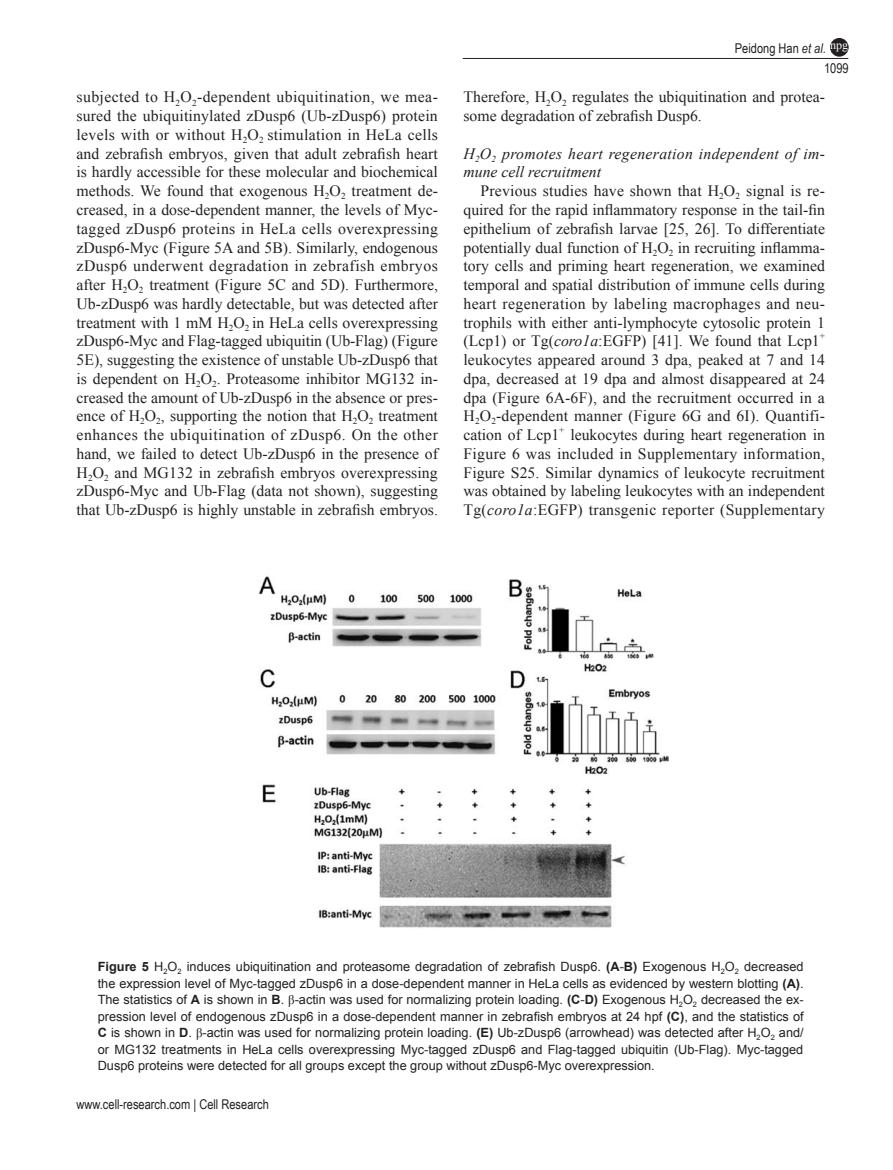
<style>
.page{position:relative;width:893px;height:1170px;background:#fff}
.page>*{position:absolute;margin:0;border:0;box-sizing:border-box;transform-origin:0 0}
.t1{font:15.75px/18.8px "Times New Roman";color:#231f20;text-align:justify}
.t2{font:italic 15.75px/18.8px "Times New Roman";letter-spacing:.02em;color:#231f20}
.t3{font:13.5px/20px "Arial Narrow";color:#231f20}
.t4{font:12.75px/16.5px "Arial";color:#231f20;text-align:justify}
.t5{font:12px "Times New Roman";color:#fff}
.t6{font:9.15px "Times New Roman";color:#231f20}
.s1{font-style:italic}
.s2{font-weight:700}
.s3{font-family:"Times New Roman"}
</style>
<div class="page">
<hr style="left:463px;top:58px;width:385px;height:1px;background:#231f20">
<div style="left:830px;top:38px;width:18px;height:18px;background:#231f20;border-radius:50%"></div>
<div style="left:830px;top:38px;width:18px;height:18px;border:1px solid #231f20;border-radius:50%"></div>
<img style="left:259px;top:576px;width:409px;height:352px">
<p class="t3" style="left:824px;top:38px;width:26px;text-indent:-89px">Peidong Han <span class="s1">et al</span>.<br>1099</p>
<p class="t5" style="left:830px;top:37px;width:19px">npg</p>
<p class="t1" style="left:77px;top:87px;width:363px">subjected to H<sub>2</sub>O<sub>2</sub>-dependent ubiquitination, we mea&shy;sured the ubiquitinylated zDusp6 (Ub-zDusp6) protein levels with or without H<sub>2</sub>O<sub>2</sub> stimulation in HeLa cells and zebrafish embryos, given that adult zebrafish heart is hardly accessible for these molecular and biochemical methods. We found that exogenous H<sub>2</sub>O<sub>2</sub> treatment de&shy;creased, in a dose-dependent manner, the levels of Myc&shy;tagged zDusp6 proteins in HeLa cells overexpressing zDusp6-Myc (Figure 5A and 5B). Similarly, endogenous zDusp6 underwent degradation in zebrafish embryos after H<sub>2</sub>O<sub>2</sub> treatment (Figure 5C and 5D). Furthermore, Ub-zDusp6 was hardly detectable, but was detected after treatment with 1 mM H<sub>2</sub>O<sub>2</sub> in HeLa cells overexpressing zDusp6-Myc and Flag-tagged ubiquitin (Ub-Flag) (Figure 5E), suggesting the existence of unstable Ub-zDusp6 that is dependent on H<sub>2</sub>O<sub>2</sub>. Proteasome inhibitor MG132 in&shy;creased the amount of Ub-zDusp6 in the absence or pres&shy;ence of H<sub>2</sub>O<sub>2</sub>, supporting the notion that H<sub>2</sub>O<sub>2</sub> treatment enhances the ubiquitination of zDusp6. On the other hand, we failed to detect Ub-zDusp6 in the presence of H<sub>2</sub>O<sub>2</sub> and MG132 in zebrafish embryos overexpressing zDusp6-Myc and Ub-Flag (data not shown), suggesting that Ub-zDusp6 is highly unstable in zebrafish embryos.</p>
<p class="t1" style="left:463px;top:87px;width:363px">Therefore, H<sub>2</sub>O<sub>2</sub> regulates the ubiquitination and protea&shy;some degradation of zebrafish Dusp6.</p>
<p class="t2" style="left:463px;top:144px;width:363px">H<sub>2</sub>O<sub>2</sub> promotes heart regeneration independent of im&shy;mune cell recruitment</p>
<p class="t1" style="left:463px;top:181px;width:363px;text-indent:17px">Previous studies have shown that H<sub>2</sub>O<sub>2</sub> signal is re&shy;quired for the rapid inflammatory response in the tail-fin epithelium of zebrafish larvae [25, 26]. To differentiate potentially dual function of H<sub>2</sub>O<sub>2</sub> in recruiting inflamma&shy;tory cells and priming heart regeneration, we examined temporal and spatial distribution of immune cells during heart regeneration by labeling macrophages and neu&shy;trophils with either anti-lymphocyte cytosolic protein 1 (Lcp1) or Tg(<span class="s1">coro1a</span>:EGFP) [41]. We found that Lcp1</p>
<p class="t6" style="left:820px;top:329px;width:7px">+</p>
<p class="t1" style="left:463px;top:350px;width:363px">leukocytes appeared around 3 dpa, peaked at 7 and 14 dpa, decreased at 19 dpa and almost disappeared at 24 dpa (Figure 6A-6F), and the recruitment occurred in a H<sub>2</sub>O<sub>2</sub>-dependent manner (Figure 6G and 6I). Quantifi&shy;cation of Lcp1</p>
<p class="t6" style="left:559px;top:423px;width:7px">+</p>
<p class="t1" style="left:463px;top:425px;width:363px;text-indent:107px">leukocytes during heart regeneration in Figure 6 was included in Supplementary information, Figure S25. Similar dynamics of leukocyte recruitment was obtained by labeling leukocytes with an independent Tg(<span class="s1">coro1a</span>:EGFP) transgenic reporter (Supplementary</p>
<p class="t4" style="left:98px;top:958px;width:707px"><span class="s2">Figure 5</span> H<sub>2</sub>O<sub>2</sub> induces ubiquitination and proteasome degradation of zebrafish Dusp6. <span class="s2">(A</span>-<span class="s2">B)</span> Exogenous H<sub>2</sub>O<sub>2</sub> decreased the expression level of Myc-tagged zDusp6 in a dose-dependent manner in HeLa cells as evidenced by western blotting <span class="s2">(A)</span>.<br>The statistics of <span class="s2">A</span> is shown in <span class="s2">B</span>. <span class="s3">β</span>-actin was used for normalizing protein loading. <span class="s2">(C</span>-<span class="s2">D)</span> Exogenous H<sub>2</sub>O<sub>2</sub> decreased the ex&shy;pression level of endogenous zDusp6 in a dose-dependent manner in zebrafish embryos at 24 hpf <span class="s2">(C)</span>, and the statistics of <span class="s2">C</span> is shown in <span class="s2">D</span>. <span class="s3">β</span>-actin was used for normalizing protein loading. <span class="s2">(E)</span> Ub-zDusp6 (arrowhead) was detected after H<sub>2</sub>O<sub>2</sub> and/ or MG132 treatments in HeLa cells overexpressing Myc-tagged zDusp6 and Flag-tagged ubiquitin (Ub-Flag). Myc-tagged Dusp6 proteins were detected for all groups except the group without zDusp6-Myc overexpression.</p>
<p class="t3" style="left:77px;top:1093px;width:194px">www.cell-research.com | Cell Research</p>
</div>
